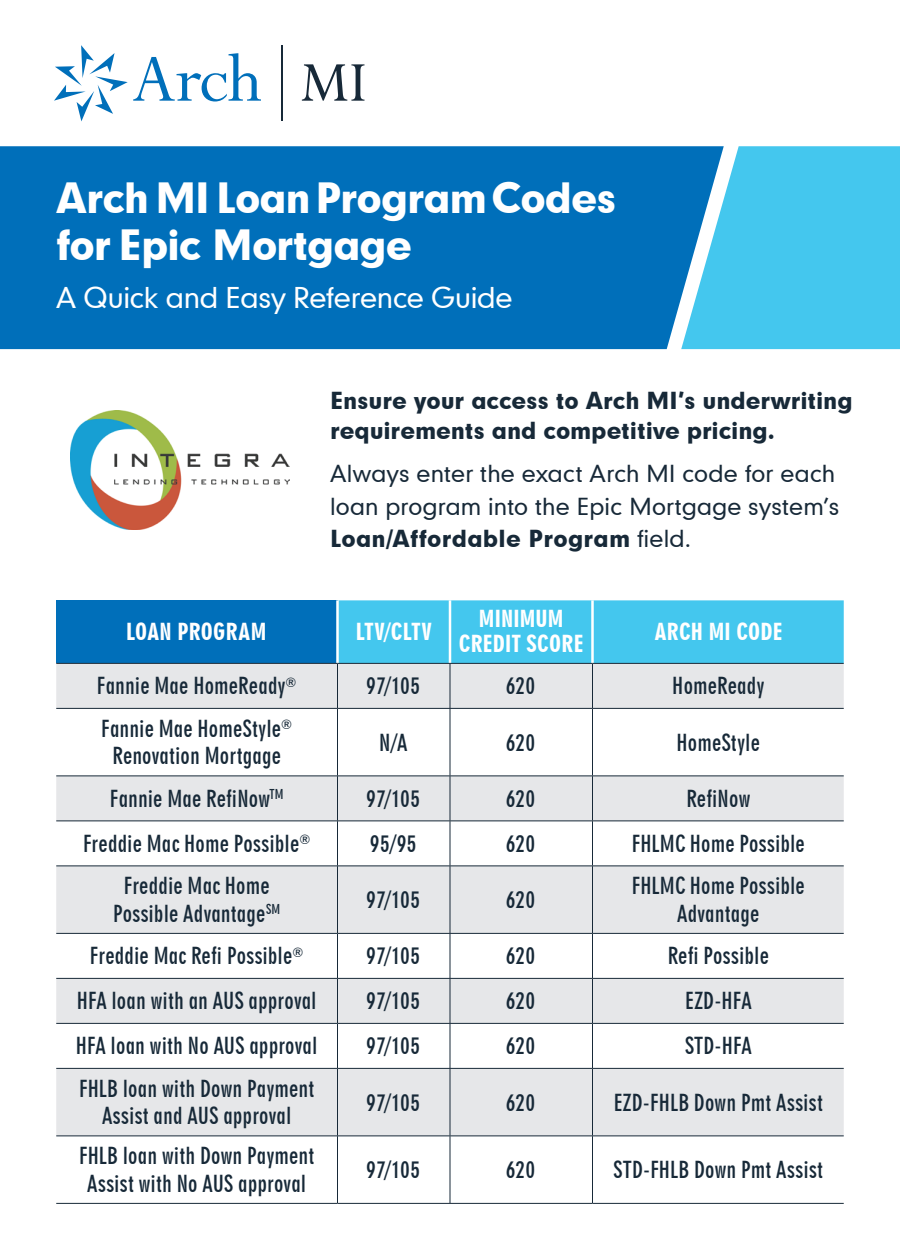
<style>
.page{position:relative;width:900px;height:1260px;background:#fff}
.page>*{position:absolute;margin:0;border:0;box-sizing:border-box;transform-origin:0 0}
.t1{font:40px/47.5px "Geometric 706 BT Black B";letter-spacing:-.03em;color:#fff}
.t2{font:27.5px "Geometric 706 BT Medium B";letter-spacing:-.015em;color:#fff}
.t3{font:22.5px/27.5px "Geometric 706 BT Bold Condensed B";letter-spacing:.01em;color:#172938;text-align:center}
.t4{font:22.5px/30px "Geometric 706 BT Black B";letter-spacing:-.005em;color:#172938}
.t5{font:22.5px/32.5px "Geometric 706 BT Medium B";letter-spacing:.005em;color:#172938}
.t6{font:22.5px/25px "Geometric 706 BT Black Condensed B";letter-spacing:.01em;color:#fff;text-align:center}
.s1{font-family:"Geometric 706 BT Medium B"}
</style>
<div class="page">
<svg style="left:54px;top:45px;width:207px;height:76px"></svg>
<hr style="left:281px;top:45px;width:1px;height:76px;background:#172938">
<svg style="left:302px;top:64px;width:62px;height:37px"></svg>
<div style="left:0;top:146px;width:681px;height:203px;background:#006fba"></div>
<svg style="left:681px;top:146px;width:219px;height:203px;background:#4ac3eb"></svg>
<div style="left:56px;top:600px;width:282px;height:63px;background:#006fba"></div>
<div style="left:339px;top:600px;width:505px;height:63px;background:#44c7ee"></div>
<svg style="left:56px;top:664px;width:788px;height:269px;fill:#e6e7e9"></svg>
<svg style="left:56px;top:934px;width:788px;height:269px"></svg>
<hr style="left:336px;top:600px;width:3px;height:63px;background:#fff">
<hr style="left:449px;top:600px;width:2px;height:63px;background:#fff">
<hr style="left:591px;top:600px;width:3px;height:63px;background:#fff">
<hr style="left:56px;top:663px;width:282px;height:1px;background:#172938">
<hr style="left:338px;top:663px;width:112px;height:1px;background:#172938">
<hr style="left:337px;top:664px;width:1px;height:44px;background:#172938">
<hr style="left:450px;top:663px;width:142px;height:1px;background:#172938">
<hr style="left:450px;top:664px;width:1px;height:44px;background:#172938">
<hr style="left:592px;top:663px;width:252px;height:1px;background:#172938">
<hr style="left:592px;top:664px;width:1px;height:44px;background:#172938">
<hr style="left:56px;top:708px;width:282px;height:1px;background:#172938">
<hr style="left:338px;top:708px;width:112px;height:1px;background:#172938">
<hr style="left:337px;top:709px;width:1px;height:67px;background:#172938">
<hr style="left:450px;top:708px;width:142px;height:1px;background:#172938">
<hr style="left:450px;top:709px;width:1px;height:67px;background:#172938">
<hr style="left:592px;top:708px;width:252px;height:1px;background:#172938">
<hr style="left:592px;top:709px;width:1px;height:67px;background:#172938">
<hr style="left:56px;top:775px;width:282px;height:1px;background:#172938">
<hr style="left:338px;top:775px;width:112px;height:1px;background:#172938">
<hr style="left:337px;top:776px;width:1px;height:45px;background:#172938">
<hr style="left:450px;top:775px;width:142px;height:1px;background:#172938">
<hr style="left:450px;top:776px;width:1px;height:45px;background:#172938">
<hr style="left:592px;top:775px;width:252px;height:1px;background:#172938">
<hr style="left:592px;top:776px;width:1px;height:45px;background:#172938">
<hr style="left:56px;top:820px;width:282px;height:1px;background:#172938">
<hr style="left:338px;top:820px;width:112px;height:1px;background:#172938">
<hr style="left:337px;top:821px;width:1px;height:45px;background:#172938">
<hr style="left:450px;top:820px;width:142px;height:1px;background:#172938">
<hr style="left:450px;top:821px;width:1px;height:45px;background:#172938">
<hr style="left:592px;top:820px;width:252px;height:1px;background:#172938">
<hr style="left:592px;top:821px;width:1px;height:45px;background:#172938">
<hr style="left:56px;top:865px;width:282px;height:1px;background:#172938">
<hr style="left:338px;top:865px;width:112px;height:1px;background:#172938">
<hr style="left:337px;top:866px;width:1px;height:67px;background:#172938">
<hr style="left:450px;top:865px;width:142px;height:1px;background:#172938">
<hr style="left:450px;top:866px;width:1px;height:67px;background:#172938">
<hr style="left:592px;top:865px;width:252px;height:1px;background:#172938">
<hr style="left:592px;top:866px;width:1px;height:67px;background:#172938">
<hr style="left:56px;top:933px;width:282px;height:1px;background:#172938">
<hr style="left:338px;top:933px;width:112px;height:1px;background:#172938">
<hr style="left:337px;top:934px;width:1px;height:44px;background:#172938">
<hr style="left:450px;top:933px;width:142px;height:1px;background:#172938">
<hr style="left:450px;top:934px;width:1px;height:44px;background:#172938">
<hr style="left:592px;top:933px;width:252px;height:1px;background:#172938">
<hr style="left:592px;top:934px;width:1px;height:44px;background:#172938">
<hr style="left:56px;top:978px;width:282px;height:1px;background:#172938">
<hr style="left:338px;top:978px;width:112px;height:1px;background:#172938">
<hr style="left:337px;top:979px;width:1px;height:44px;background:#172938">
<hr style="left:450px;top:978px;width:142px;height:1px;background:#172938">
<hr style="left:450px;top:979px;width:1px;height:44px;background:#172938">
<hr style="left:592px;top:978px;width:252px;height:1px;background:#172938">
<hr style="left:592px;top:979px;width:1px;height:44px;background:#172938">
<hr style="left:56px;top:1023px;width:282px;height:1px;background:#172938">
<hr style="left:338px;top:1023px;width:112px;height:1px;background:#172938">
<hr style="left:337px;top:1024px;width:1px;height:44px;background:#172938">
<hr style="left:450px;top:1023px;width:142px;height:1px;background:#172938">
<hr style="left:450px;top:1024px;width:1px;height:44px;background:#172938">
<hr style="left:592px;top:1023px;width:252px;height:1px;background:#172938">
<hr style="left:592px;top:1024px;width:1px;height:44px;background:#172938">
<hr style="left:56px;top:1068px;width:282px;height:1px;background:#172938">
<hr style="left:338px;top:1068px;width:112px;height:1px;background:#172938">
<hr style="left:337px;top:1069px;width:1px;height:67px;background:#172938">
<hr style="left:450px;top:1068px;width:142px;height:1px;background:#172938">
<hr style="left:450px;top:1069px;width:1px;height:67px;background:#172938">
<hr style="left:592px;top:1068px;width:252px;height:1px;background:#172938">
<hr style="left:592px;top:1069px;width:1px;height:67px;background:#172938">
<hr style="left:56px;top:1135px;width:282px;height:1px;background:#172938">
<hr style="left:338px;top:1135px;width:112px;height:1px;background:#172938">
<hr style="left:337px;top:1136px;width:1px;height:67px;background:#172938">
<hr style="left:450px;top:1135px;width:142px;height:1px;background:#172938">
<hr style="left:450px;top:1136px;width:1px;height:67px;background:#172938">
<hr style="left:592px;top:1135px;width:252px;height:1px;background:#172938">
<hr style="left:592px;top:1136px;width:1px;height:67px;background:#172938">
<hr style="left:56px;top:1203px;width:282px;height:1px;background:#172938">
<hr style="left:338px;top:1203px;width:112px;height:1px;background:#172938">
<hr style="left:450px;top:1203px;width:142px;height:1px;background:#172938">
<hr style="left:592px;top:1203px;width:252px;height:1px;background:#172938">
<img style="left:71px;top:410px;width:219px;height:119px">
<h1 class="t1" style="left:56px;top:172px;width:562px">Arch MI Loan Program Codes for Epic Mortgage</h1>
<p class="t2" style="left:56px;top:279px;width:458px">A Quick and Easy Reference Guide</p>
<p class="t4" style="left:330px;top:384px;width:524px">Ensure your access to Arch MI’s underwriting requirements and competitive pricing.</p>
<p class="t5" style="left:330px;top:457px;width:511px">Always enter the exact Arch MI code for each loan program into the Epic Mortgage system’s</p>
<p class="t4" style="left:330px;top:523px;width:363px">Loan/Affordable Program <span class="s1">field.</span></p>
<p class="t6" style="left:126px;top:620px;width:142px">LOAN PROGRAM</p>
<p class="t6" style="left:356px;top:620px;width:77px">LTV/CLTV</p>
<p class="t6" style="left:459px;top:606px;width:126px">MINIMUM<br>CREDIT SCORE</p>
<p class="t6" style="left:655px;top:620px;width:130px">ARCH MI CODE</p>
<p class="t3" style="left:97px;top:672px;width:201px">Fannie Mae HomeReady<sup>®</sup></p>
<p class="t3" style="left:366px;top:672px;width:55px">97/105</p>
<p class="t3" style="left:506px;top:672px;width:31px">620</p>
<p class="t3" style="left:672px;top:672px;width:93px">HomeReady</p>
<p class="t3" style="left:101px;top:715px;width:192px">Fannie Mae HomeStyle<sup>®<br></sup>Renovation Mortgage</p>
<p class="t3" style="left:379px;top:729px;width:30px">N/A</p>
<p class="t3" style="left:506px;top:729px;width:31px">620</p>
<p class="t3" style="left:677px;top:729px;width:85px">HomeStyle</p>
<p class="t3" style="left:110px;top:785px;width:175px">Fannie Mae RefiNow<sup>TM</sup></p>
<p class="t3" style="left:366px;top:785px;width:55px">97/105</p>
<p class="t3" style="left:506px;top:785px;width:31px">620</p>
<p class="t3" style="left:686px;top:785px;width:65px">RefiNow</p>
<p class="t3" style="left:83px;top:830px;width:229px">Freddie Mac Home Possible<sup>®</sup></p>
<p class="t3" style="left:370px;top:830px;width:48px">95/95</p>
<p class="t3" style="left:506px;top:830px;width:31px">620</p>
<p class="t3" style="left:632px;top:830px;width:174px">FHLMC Home Possible</p>
<p class="t3" style="left:113px;top:872px;width:169px">Freddie Mac Home<br>Possible Advantage<sup>SM</sup></p>
<p class="t3" style="left:632px;top:872px;width:174px">FHLMC Home Possible<br>Advantage</p>
<p class="t3" style="left:366px;top:886px;width:55px">97/105</p>
<p class="t3" style="left:506px;top:886px;width:31px">620</p>
<p class="t3" style="left:90px;top:942px;width:215px">Freddie Mac Refi Possible<sup>®</sup></p>
<p class="t3" style="left:366px;top:942px;width:55px">97/105</p>
<p class="t3" style="left:506px;top:942px;width:31px">620</p>
<p class="t3" style="left:668px;top:942px;width:103px">Refi Possible</p>
<p class="t3" style="left:77px;top:987px;width:241px">HFA loan with an AUS approval</p>
<p class="t3" style="left:366px;top:987px;width:55px">97/105</p>
<p class="t3" style="left:506px;top:987px;width:31px">620</p>
<p class="t3" style="left:685px;top:987px;width:68px">EZD-HFA</p>
<p class="t3" style="left:76px;top:1032px;width:243px">HFA loan with No AUS approval</p>
<p class="t3" style="left:366px;top:1032px;width:55px">97/105</p>
<p class="t3" style="left:506px;top:1032px;width:31px">620</p>
<p class="t3" style="left:685px;top:1032px;width:68px">STD-HFA</p>
<p class="t3" style="left:79px;top:1075px;width:237px">FHLB loan with Down Payment<br>Assist and AUS approval</p>
<p class="t3" style="left:366px;top:1089px;width:55px">97/105</p>
<p class="t3" style="left:506px;top:1089px;width:31px">620</p>
<p class="t3" style="left:614px;top:1089px;width:211px">EZD-FHLB Down Pmt Assist</p>
<p class="t3" style="left:79px;top:1142px;width:237px">FHLB loan with Down Payment<br>Assist with No AUS approval</p>
<p class="t3" style="left:366px;top:1156px;width:55px">97/105</p>
<p class="t3" style="left:506px;top:1156px;width:31px">620</p>
<p class="t3" style="left:614px;top:1156px;width:211px">STD-FHLB Down Pmt Assist</p>
</div>
